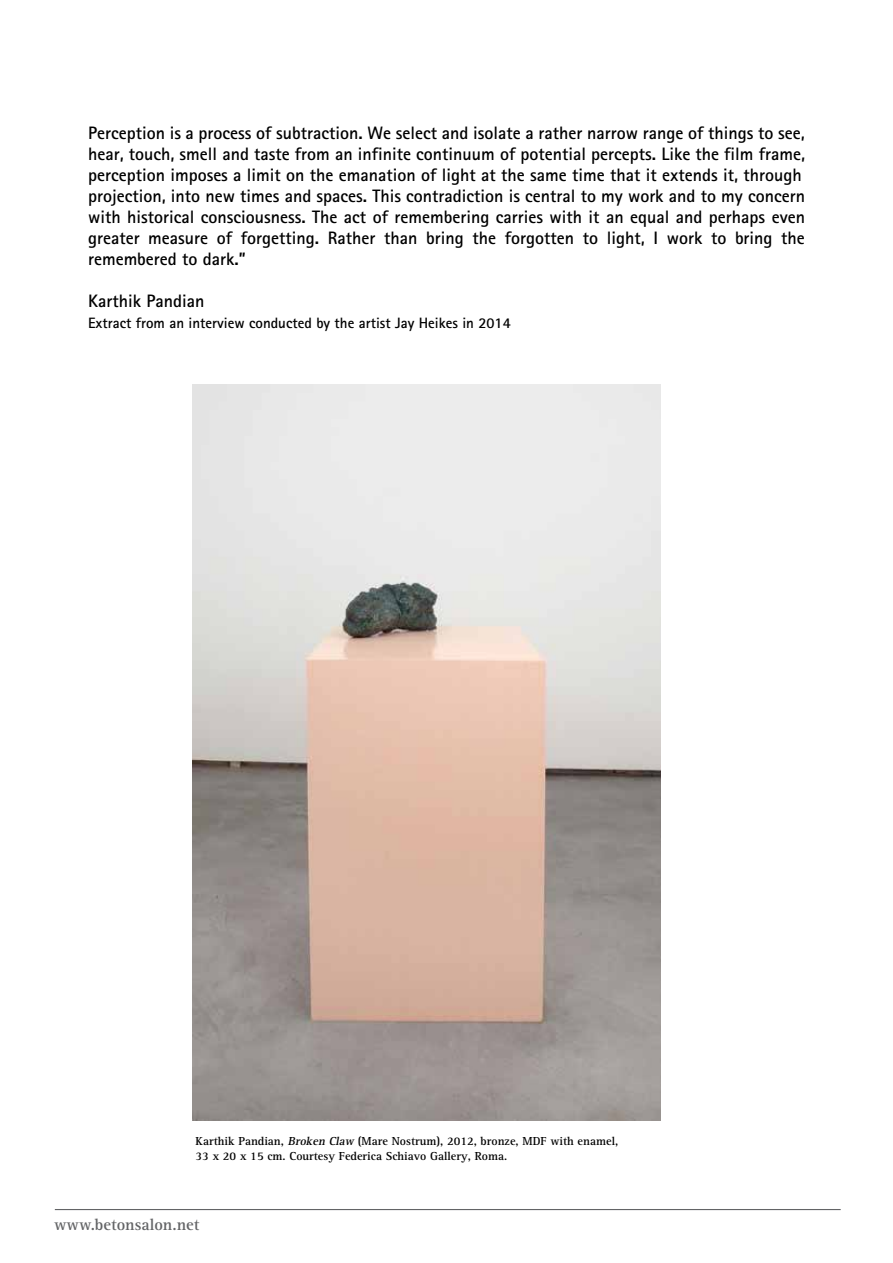
<style>
.page{position:relative;width:893px;height:1263px;background:#fff}
.page>*{position:absolute;margin:0;border:0;box-sizing:border-box;transform-origin:0 0}
.t1{font:700 18px/21px "Rotis Sans Serif";color:#000}
.t2{font:700 16.5px "Rotis Serif";color:#636466}
.t3{font:700 15px "Rotis Sans Serif";color:#000}
.t4{font:700 12px/14.4px "Rotis Serif";color:#000}
.s1{font-style:italic}
</style>
<div class="page">
<hr style="left:55px;top:1209px;width:786px;height:1px;background:#636466">
<img style="left:193px;top:384px;width:467px;height:736px">
<p class="t1" style="left:88px;top:122px;width:718px">Perception is a process of subtraction. We select and isolate a rather narrow range of things to see, hear, touch, smell and taste from an infinite continuum of potential percepts. Like the film frame, perception imposes a limit on the emanation of light at the same time that it extends it, through projection, into new times and spaces. This contradiction is central to my work and to my concern with historical consciousness. The act of remembering carries with it an equal and perhaps even greater measure of forgetting. Rather than bring the forgotten to light, I work to bring the remembered to dark.”</p>
<p class="t1" style="left:88px;top:290px;width:118px">Karthik Pandian</p>
<p class="t3" style="left:88px;top:313px;width:424px">Extract from an interview conducted by the artist Jay Heikes in 2014</p>
<p class="t4" style="left:196px;top:1134px;width:424px">Karthik Pandian, <span class="s1">Broken Claw</span> (Mare Nostrum), 2012, bronze, MDF with enamel,<br>33 x 20 x 15 cm. Courtesy Federica Schiavo Gallery, Roma.</p>
<p class="t2" style="left:54px;top:1215px;width:147px">www.betonsalon.net</p>
</div>
